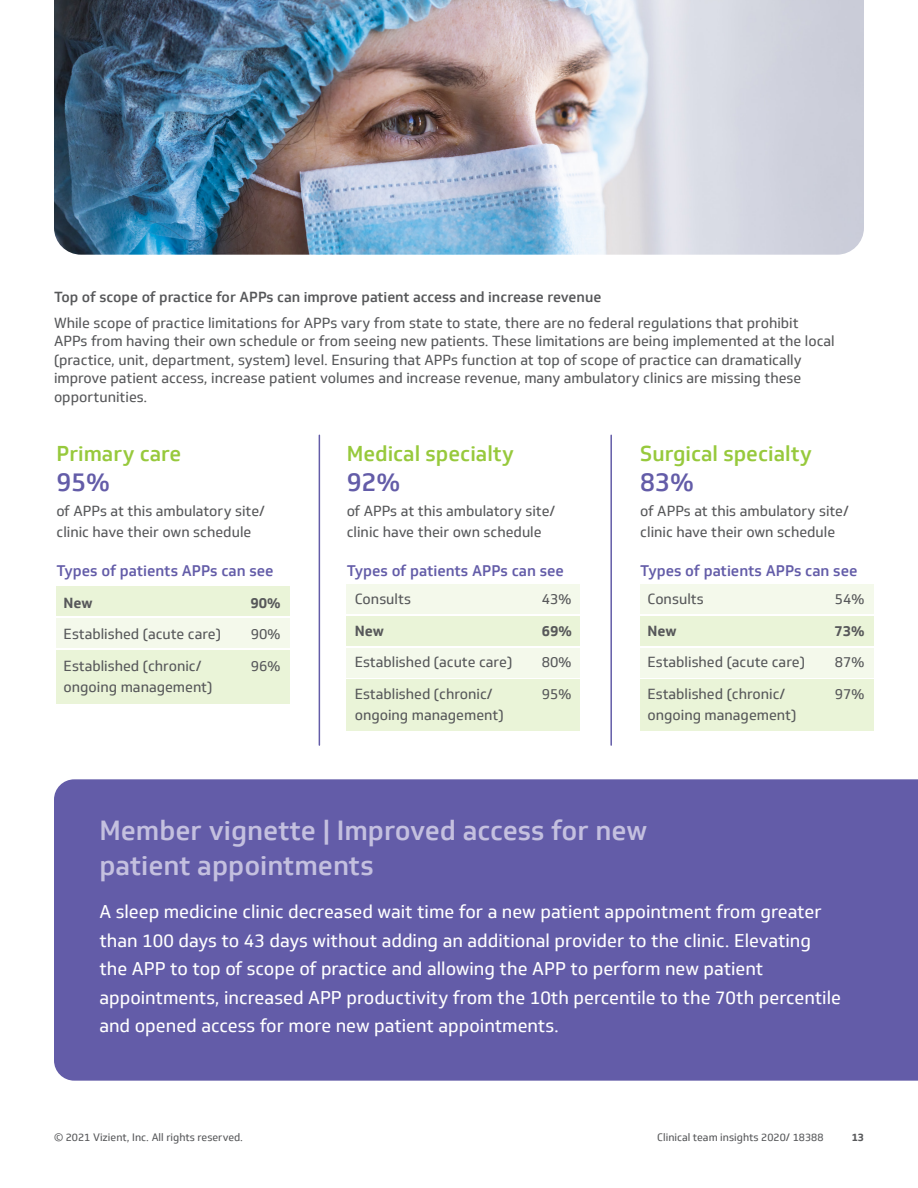
<style>
.page{position:relative;width:918px;height:1188px;background:#fff}
.page>*{position:absolute;margin:0;border:0;box-sizing:border-box;transform-origin:0 0}
.Body_Headline_15pt{font:500 27px/35.1px "Soleto";color:#c4c0df}
.t1{font:500 25.5px "Soleto";color:#635ca8}
.t2{font:500 21px "Soleto";color:#97c93c}
.Body_9_5pt{font:18px/28.5px "Soleto";color:#fff}
.t3{font:500 15px "Soleto";color:#635ca8}
.Body_9_5pt-2{font:14.25px/21px "Soleto";color:#57585a}
.Body_Subhead_9_5pt{font:500 14.25px "Soleto";color:#57585a}
.t4{font:700 14.25px "Soleto";color:#57585a}
.t5{font:10.5px "Soleto";color:#57585a}
.t6{font:700 10.5px "Soleto";color:#57585a}
</style>
<div class="page">
<img style="left:54px;top:0;width:810px;height:255px">
<div style="left:54px;top:779px;width:864px;height:302px;background:#635ca8"></div>
<div style="left:56px;top:650px;width:234px;height:54px;background:#eaf4d8"></div>
<div style="left:56px;top:586px;width:234px;height:30px;background:#eaf4d8"></div>
<div style="left:56px;top:618px;width:234px;height:30px;background:#f4f9eb"></div>
<div style="left:347px;top:679px;width:233px;height:52px;background:#eaf4d8"></div>
<div style="left:347px;top:616px;width:233px;height:30px;background:#eaf4d8"></div>
<div style="left:347px;top:648px;width:233px;height:30px;background:#f4f9eb"></div>
<div style="left:640px;top:679px;width:233px;height:52px;background:#eaf4d8"></div>
<div style="left:640px;top:616px;width:233px;height:30px;background:#eaf4d8"></div>
<div style="left:347px;top:584px;width:233px;height:30px;background:#f4f9eb"></div>
<div style="left:640px;top:584px;width:233px;height:30px;background:#f4f9eb"></div>
<div style="left:640px;top:648px;width:233px;height:30px;background:#f4f9eb"></div>
<hr style="left:319px;top:435px;width:1px;height:310px;background:#635ca8">
<hr style="left:610px;top:435px;width:2px;height:310px;background:#635ca8">
<p class="Body_Subhead_9_5pt" style="left:54px;top:288px;width:549px">Top of scope of practice for APPs can improve patient access and increase revenue</p>
<p class="Body_9_5pt-2" style="left:54px;top:314px;width:782px;line-height:18.6px">While scope of practice limitations for APPs vary from state to state, there are no federal regulations that prohibit APPs from having their own schedule or from seeing new patients. These limitations are being implemented at the local (practice, unit, department, system) level. Ensuring that APPs function at top of scope of practice can dramatically improve patient access, increase patient volumes and increase revenue, many ambulatory clinics are missing these opportunities.</p>
<p class="t2" style="left:56px;top:440px;width:126px">Primary care</p>
<p class="t1" style="left:56px;top:466px;width:55px">95%</p>
<p class="Body_9_5pt-2" style="left:56px;top:501px;width:210px">of APPs at this ambulatory site/ clinic have their own schedule</p>
<p class="t3" style="left:56px;top:562px;width:219px">Types of patients APPs can see</p>
<p class="t4" style="left:64px;top:594px;width:31px">New</p>
<p class="Body_9_5pt-2" style="left:64px;top:624px;width:159px">Established (acute care)</p>
<p class="Body_9_5pt-2" style="left:64px;top:655px;width:150px">Established (chronic/ ongoing management)</p>
<p class="t4" style="left:251px;top:594px;width:32px">90%</p>
<p class="Body_9_5pt-2" style="left:251px;top:624px;width:31px">90%</p>
<p class="Body_9_5pt-2" style="left:251px;top:655px;width:31px">96%</p>
<p class="t2" style="left:347px;top:440px;width:169px">Medical specialty</p>
<p class="t1" style="left:347px;top:466px;width:55px">92%</p>
<p class="Body_9_5pt-2" style="left:347px;top:501px;width:210px">of APPs at this ambulatory site/ clinic have their own schedule</p>
<p class="t2" style="left:640px;top:440px;width:173px">Surgical specialty</p>
<p class="t1" style="left:640px;top:466px;width:55px">83%</p>
<p class="Body_9_5pt-2" style="left:640px;top:501px;width:210px">of APPs at this ambulatory site/ clinic have their own schedule</p>
<p class="t3" style="left:347px;top:562px;width:219px">Types of patients APPs can see</p>
<p class="t3" style="left:640px;top:562px;width:219px">Types of patients APPs can see</p>
<p class="Body_9_5pt-2" style="left:355px;top:589px;width:58px">Consults</p>
<p class="t4" style="left:355px;top:621px;width:31px">New</p>
<p class="Body_9_5pt-2" style="left:355px;top:652px;width:159px">Established (acute care)</p>
<p class="Body_9_5pt-2" style="left:355px;top:683px;width:150px">Established (chronic/ ongoing management)</p>
<p class="Body_9_5pt-2" style="left:647px;top:589px;width:58px">Consults</p>
<p class="t4" style="left:647px;top:622px;width:31px">New</p>
<p class="Body_9_5pt-2" style="left:647px;top:652px;width:159px">Established (acute care)</p>
<p class="Body_9_5pt-2" style="left:647px;top:683px;width:150px">Established (chronic/ ongoing management)</p>
<p class="Body_9_5pt-2" style="left:542px;top:589px;width:31px">43%</p>
<p class="t4" style="left:542px;top:622px;width:32px">69%</p>
<p class="Body_9_5pt-2" style="left:542px;top:652px;width:31px">80%</p>
<p class="Body_9_5pt-2" style="left:542px;top:683px;width:31px">95%</p>
<p class="Body_9_5pt-2" style="left:835px;top:589px;width:31px">54%</p>
<p class="t4" style="left:834px;top:622px;width:32px">73%</p>
<p class="Body_9_5pt-2" style="left:835px;top:652px;width:31px">87%</p>
<p class="Body_9_5pt-2" style="left:835px;top:683px;width:31px">97%</p>
<p class="Body_Headline_15pt" style="left:99px;top:813px;width:549px">Member vignette | Improved access for new patient appointments</p>
<p class="Body_9_5pt" style="left:99px;top:898px;width:743px">A sleep medicine clinic decreased wait time for a new patient appointment from greater than 100 days to 43 days without adding an additional provider to the clinic. Elevating the APP to top of scope of practice and allowing the APP to perform new patient appointments, increased APP productivity from the 10th percentile to the 70th percentile and opened access for more new patient appointments.</p>
<p class="t5" style="left:54px;top:1131px;width:191px">© 2021 Vizient, Inc. All rights reserved.</p>
<p class="t5" style="left:657px;top:1131px;width:168px">Clinical team insights 2020/ 18388</p>
<p class="t6" style="left:852px;top:1131px;width:14px">13</p>
</div>
